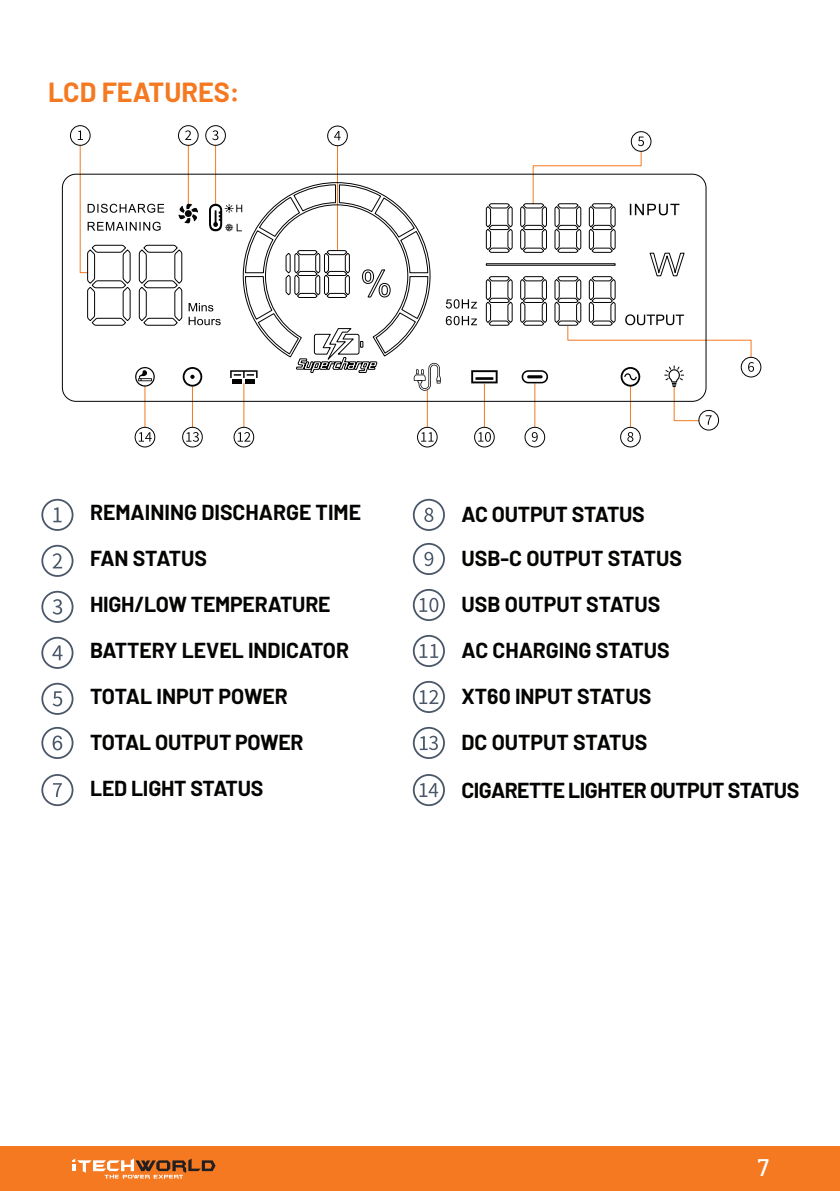
<style>
.page{position:relative;width:840px;height:1191px;background:#fff}
.page>*{position:absolute;margin:0;border:0;box-sizing:border-box;transform-origin:0 0}
.t1{font:700 27px "Barlow";color:#f47921}
.t2{font:500 24px "Barlow";color:#fff}
.t3{font:700 21.2px/46px "Barlow";letter-spacing:-.01em;color:#040503}
</style>
<div class="page">
<div style="left:0;top:1146px;width:839px;height:45px;background:#f47921"></div>
<svg style="left:72px;top:1158px;width:143px;height:21px"></svg>
<div style="left:41px;top:545px;width:32px;height:32px;border:2px solid #495768;border-radius:50%"></div>
<svg style="left:53px;top:553px;width:9px;height:15px"></svg>
<div style="left:41px;top:499px;width:32px;height:32px;border:2px solid #495768;border-radius:50%"></div>
<svg style="left:53px;top:507px;width:8px;height:15px"></svg>
<div style="left:41px;top:591px;width:32px;height:32px;border:2px solid #495768;border-radius:50%"></div>
<svg style="left:53px;top:599px;width:9px;height:15px"></svg>
<div style="left:41px;top:637px;width:32px;height:32px;border:2px solid #495768;border-radius:50%"></div>
<svg style="left:52px;top:645px;width:10px;height:15px"></svg>
<div style="left:41px;top:683px;width:32px;height:32px;border:2px solid #495768;border-radius:50%"></div>
<svg style="left:53px;top:691px;width:9px;height:15px"></svg>
<div style="left:41px;top:727px;width:32px;height:32px;border:2px solid #495768;border-radius:50%"></div>
<svg style="left:53px;top:735px;width:9px;height:15px"></svg>
<div style="left:412px;top:499px;width:32px;height:32px;border:2px solid #495768;border-radius:50%"></div>
<svg style="left:424px;top:507px;width:9px;height:15px"></svg>
<div style="left:41px;top:774px;width:32px;height:32px;border:2px solid #495768;border-radius:50%"></div>
<svg style="left:53px;top:783px;width:9px;height:14px"></svg>
<div style="left:412px;top:543px;width:32px;height:32px;border:2px solid #495768;border-radius:50%"></div>
<svg style="left:424px;top:552px;width:9px;height:14px"></svg>
<div style="left:412px;top:589px;width:32px;height:32px;border:2px solid #495768;border-radius:50%"></div>
<svg style="left:419px;top:598px;width:19px;height:14px"></svg>
<div style="left:412px;top:635px;width:32px;height:32px;border:2px solid #495768;border-radius:50%"></div>
<svg style="left:419px;top:644px;width:19px;height:14px"></svg>
<div style="left:412px;top:681px;width:32px;height:32px;border:2px solid #495768;border-radius:50%"></div>
<svg style="left:419px;top:690px;width:19px;height:14px"></svg>
<div style="left:412px;top:727px;width:32px;height:32px;border:2px solid #495768;border-radius:50%"></div>
<svg style="left:419px;top:735px;width:18px;height:15px"></svg>
<div style="left:412px;top:774px;width:32px;height:32px;border:2px solid #495768;border-radius:50%"></div>
<svg style="left:419px;top:783px;width:19px;height:14px"></svg>
<hr style="left:629px;top:386px;width:1px;height:41px;background:#f47921">
<hr style="left:534px;top:383px;width:1px;height:44px;background:#f47921">
<hr style="left:243px;top:383px;width:1px;height:44px;background:#f47921">
<hr style="left:144px;top:386px;width:1px;height:41px;background:#f47921">
<hr style="left:426px;top:390px;width:1px;height:37px;background:#f47921">
<hr style="left:483px;top:384px;width:1px;height:43px;background:#f47921">
<hr style="left:192px;top:386px;width:1px;height:41px;background:#f47921">
<div style="left:740px;top:357px;width:20px;height:20px;border:1px solid #030303;border-radius:50%"></div>
<svg style="left:62px;top:174px;width:116px;height:228px"></svg>
<div style="left:70px;top:125px;width:20px;height:21px;border:1px solid #030303;border-radius:50%"></div>
<svg style="left:78px;top:131px;width:86px;height:142px"></svg>
<div style="left:178px;top:125px;width:20px;height:21px;border:1px solid #030303;border-radius:50%"></div>
<div style="left:205px;top:125px;width:21px;height:21px;border:1px solid #030303;border-radius:50%"></div>
<div style="left:327px;top:126px;width:20px;height:20px;border:1px solid #030303;border-radius:50%"></div>
<div style="left:698px;top:410px;width:20px;height:20px;border:1px solid #030303;border-radius:50%"></div>
<div style="left:620px;top:427px;width:20px;height:20px;border:1px solid #030303;border-radius:50%"></div>
<svg style="left:627px;top:432px;width:6px;height:10px"></svg>
<div style="left:524px;top:427px;width:20px;height:20px;border:1px solid #030303;border-radius:50%"></div>
<svg style="left:531px;top:432px;width:6px;height:10px"></svg>
<div style="left:474px;top:427px;width:20px;height:20px;border:1px solid #030303;border-radius:50%"></div>
<svg style="left:478px;top:432px;width:11px;height:9px"></svg>
<div style="left:417px;top:427px;width:20px;height:20px;border:1px solid #030303;border-radius:50%"></div>
<svg style="left:421px;top:432px;width:12px;height:9px"></svg>
<div style="left:233px;top:427px;width:21px;height:20px;border:1px solid #030303;border-radius:50%"></div>
<svg style="left:237px;top:432px;width:13px;height:9px"></svg>
<div style="left:182px;top:427px;width:20px;height:20px;border:1px solid #030303;border-radius:50%"></div>
<svg style="left:186px;top:432px;width:13px;height:10px"></svg>
<div style="left:135px;top:427px;width:20px;height:20px;border:1px solid #030303;border-radius:50%"></div>
<svg style="left:139px;top:432px;width:13px;height:9px"></svg>
<svg style="left:178px;top:130px;width:575px;height:295px"></svg>
<p class="t1" style="left:48px;top:73px;width:193px">LCD FEATURES:</p>
<p class="t3" style="left:90px;top:488px;width:272px">REMAINING DISCHARGE TIME</p>
<p class="t3" style="left:90px;top:534px;width:118px">FAN STATUS</p>
<p class="t3" style="left:90px;top:580px;width:260px">HIGH/LOW TEMPERATURE<br>BATTERY LEVEL INDICATOR<br>TOTAL INPUT POWER<br>TOTAL OUTPUT POWER</p>
<p class="t3" style="left:90px;top:764px;width:175px">LED LIGHT STATUS</p>
<p class="t3" style="left:461px;top:490px;width:185px">AC OUTPUT STATUS</p>
<p class="t3" style="left:461px;top:534px;width:222px">USB-C OUTPUT STATUS<br>USB OUTPUT STATUS<br>AC CHARGING STATUS<br>XT60 INPUT STATUS<br>DC OUTPUT STATUS</p>
<p class="t3" style="left:461px;top:765px;width:339px">CIGARETTE LIGHTER OUTPUT STATUS</p>
<p class="t2" style="left:757px;top:1150px;width:13px">7</p>
</div>
